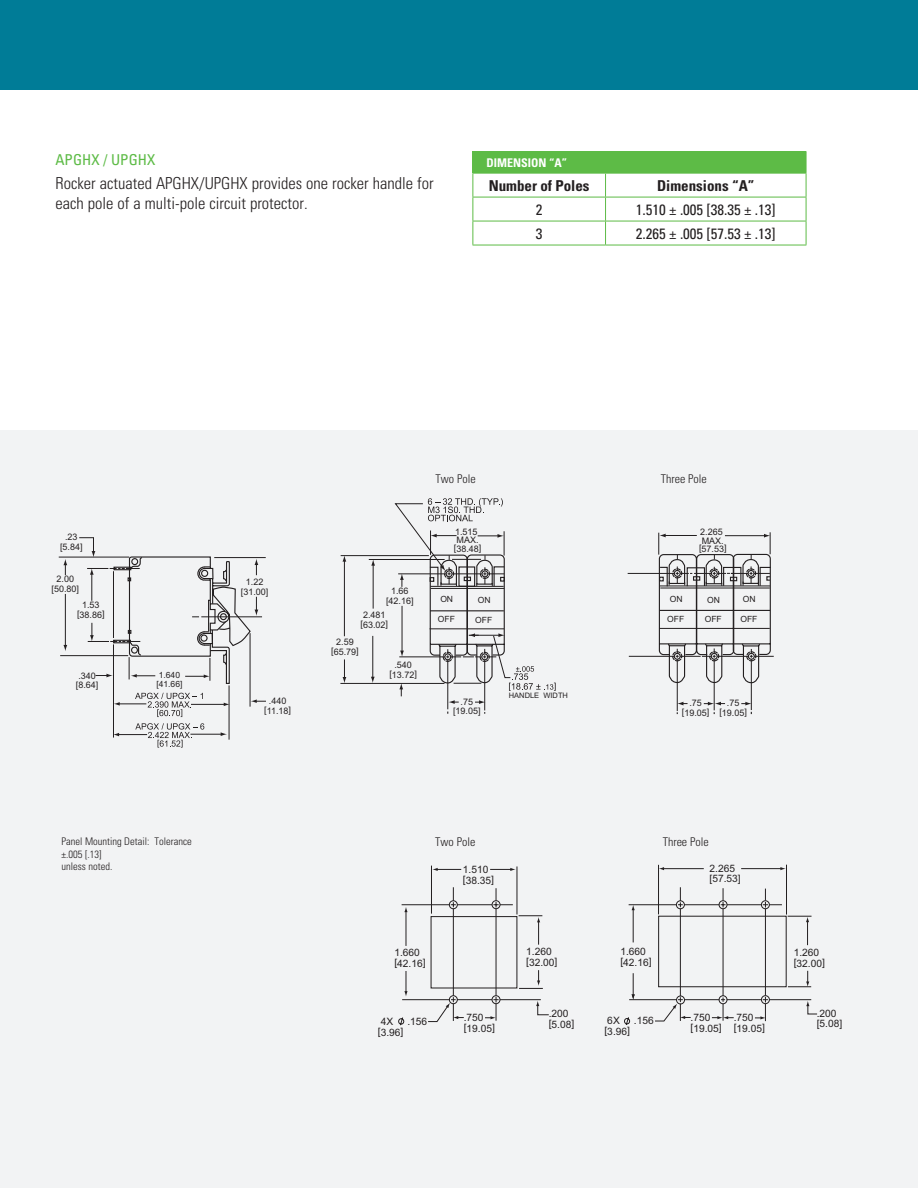
<style>
.page{position:relative;width:918px;height:1188px;background:#fff}
.page>*{position:absolute;margin:0;border:0;box-sizing:border-box;transform-origin:0 0}
.t1{font:300 condensed 16.5px/19.8px "Univers";color:#231f20}
.t2{font:condensed 15px "Univers";color:#231f20}
.t3{font:700 condensed 15px "Univers";color:#231f20}
.t4{font:condensed 15px "Univers";color:#5dbb46}
.t5{font:300 condensed 12px "Univers";color:#231f20}
.t6{font:700 condensed 12px "Univers";color:#fff}
.t7{font:300 condensed 10.5px/12.6px "Univers";color:#231f20}
.t8{font:10.2px/10.8px "Arial";color:#231f20}
.t9{font:9px/9.8px "Arial";color:#231f20;text-align:center}
.t10{font:8.55px/9.3px "Arial";color:#231f20}
.t11{font:7.5px "Arial";color:#231f20}
</style>
<div class="page">
<div style="left:0;top:431px;width:918px;height:757px;background:#f2f3f4"></div>
<div style="left:0;top:0;width:918px;height:90px;background:#007c97"></div>
<hr style="left:113px;top:644px;width:1px;height:94px;background:#231f20">
<hr style="left:191px;top:704px;width:34px;height:1px;background:#231f20">
<svg style="left:224px;top:703px;width:5px;height:3px"></svg>
<svg style="left:114px;top:693px;width:89px;height:24px"></svg>
<hr style="left:250px;top:633px;width:1px;height:74px;background:#231f20">
<hr style="left:229px;top:685px;width:1px;height:55px;background:#231f20">
<hr style="left:190px;top:734px;width:32px;height:1px;background:#231f20">
<svg style="left:221px;top:732px;width:6px;height:4px"></svg>
<svg style="left:251px;top:699px;width:15px;height:4px"></svg>
<svg style="left:113px;top:723px;width:91px;height:25px"></svg>
<svg style="left:58px;top:537px;width:208px;height:148px"></svg>
<hr style="left:453px;top:909px;width:1px;height:87px;background:#231f20">
<hr style="left:402px;top:904px;width:48px;height:1px;background:#231f20">
<hr style="left:496px;top:909px;width:1px;height:87px;background:#231f20">
<svg style="left:448px;top:887px;width:65px;height:23px"></svg>
<hr style="left:500px;top:999px;width:41px;height:1px;background:#231f20">
<hr style="left:402px;top:999px;width:48px;height:1px;background:#231f20">
<hr style="left:431px;top:866px;width:1px;height:48px;background:#231f20">
<hr style="left:517px;top:866px;width:1px;height:49px;background:#231f20">
<hr style="left:406px;top:911px;width:1px;height:35px;background:#231f20">
<svg style="left:404px;top:971px;width:4px;height:25px"></svg>
<svg style="left:432px;top:868px;width:29px;height:3px"></svg>
<svg style="left:490px;top:868px;width:26px;height:3px"></svg>
<svg style="left:519px;top:915px;width:23px;height:30px"></svg>
<svg style="left:519px;top:970px;width:24px;height:19px"></svg>
<svg style="left:536px;top:1001px;width:13px;height:14px"></svg>
<svg style="left:398px;top:1017px;width:6px;height:9px"></svg>
<svg style="left:427px;top:995px;width:74px;height:27px"></svg>
<hr style="left:447px;top:660px;width:1px;height:49px;background:#231f20">
<hr style="left:484px;top:660px;width:1px;height:50px;background:#231f20">
<hr style="left:340px;top:683px;width:105px;height:1px;background:#231f20">
<svg style="left:343px;top:659px;width:3px;height:24px"></svg>
<hr style="left:372px;top:636px;width:1px;height:42px;background:#231f20">
<svg style="left:371px;top:677px;width:4px;height:6px"></svg>
<hr style="left:369px;top:559px;width:76px;height:1px;background:#231f20">
<hr style="left:373px;top:564px;width:1px;height:45px;background:#231f20">
<svg style="left:371px;top:560px;width:4px;height:6px"></svg>
<hr style="left:341px;top:555px;width:88px;height:1px;background:#231f20">
<hr style="left:344px;top:560px;width:1px;height:76px;background:#231f20">
<svg style="left:343px;top:555px;width:3px;height:7px"></svg>
<svg style="left:394px;top:498px;width:162px;height:206px"></svg>
<div style="left:481px;top:653px;width:7px;height:7px;border:1px solid #231f20;border-radius:50%"></div>
<div style="left:480px;top:652px;width:10px;height:10px;border:1px dashed #231f20;border-radius:50%"></div>
<div style="left:458px;top:566px;width:17px;height:21px;border:1px solid #231f20"></div>
<hr style="left:629px;top:656px;width:45px;height:1px;background:#231f20">
<hr style="left:677px;top:659px;width:1px;height:52px;background:#231f20">
<hr style="left:628px;top:573px;width:46px;height:1px;background:#231f20">
<hr style="left:714px;top:659px;width:1px;height:51px;background:#231f20">
<hr style="left:751px;top:659px;width:1px;height:51px;background:#231f20">
<svg style="left:677px;top:702px;width:11px;height:3px"></svg>
<svg style="left:704px;top:702px;width:21px;height:4px"></svg>
<svg style="left:741px;top:702px;width:11px;height:4px"></svg>
<svg style="left:658px;top:532px;width:116px;height:152px"></svg>
<div style="left:658px;top:916px;width:129px;height:71px;border:1px solid #231f20"></div>
<hr style="left:680px;top:909px;width:1px;height:87px;background:#231f20">
<hr style="left:727px;top:904px;width:34px;height:1px;background:#231f20">
<hr style="left:629px;top:904px;width:48px;height:1px;background:#231f20">
<hr style="left:723px;top:909px;width:1px;height:87px;background:#231f20">
<svg style="left:675px;top:887px;width:53px;height:23px"></svg>
<hr style="left:769px;top:999px;width:42px;height:1px;background:#231f20">
<hr style="left:727px;top:999px;width:34px;height:1px;background:#231f20">
<hr style="left:629px;top:999px;width:48px;height:1px;background:#231f20">
<hr style="left:658px;top:865px;width:1px;height:49px;background:#231f20">
<hr style="left:633px;top:909px;width:1px;height:33px;background:#231f20">
<svg style="left:632px;top:905px;width:3px;height:5px"></svg>
<svg style="left:632px;top:973px;width:3px;height:27px"></svg>
<hr style="left:663px;top:868px;width:41px;height:1px;background:#231f20">
<hr style="left:741px;top:868px;width:40px;height:1px;background:#231f20">
<svg style="left:780px;top:867px;width:6px;height:3px"></svg>
<hr style="left:786px;top:865px;width:1px;height:50px;background:#231f20">
<svg style="left:788px;top:916px;width:24px;height:29px"></svg>
<svg style="left:788px;top:971px;width:23px;height:16px"></svg>
<svg style="left:806px;top:1001px;width:12px;height:14px"></svg>
<svg style="left:624px;top:1017px;width:6px;height:8px"></svg>
<svg style="left:654px;top:995px;width:80px;height:27px"></svg>
<svg style="left:755px;top:889px;width:27px;height:132px"></svg>
<div style="left:473px;top:152px;width:333px;height:21px;background:#5dbb46"></div>
<hr style="left:472px;top:151px;width:134px;height:1px;background:#5dbb46">
<hr style="left:606px;top:151px;width:200px;height:1px;background:#5dbb46">
<svg style="left:472px;top:152px;width:1px;height:93px"></svg>
<hr style="left:472px;top:173px;width:134px;height:1px;background:#5dbb46">
<hr style="left:606px;top:173px;width:200px;height:1px;background:#5dbb46">
<svg style="left:605px;top:174px;width:1px;height:71px"></svg>
<svg style="left:806px;top:152px;width:1px;height:93px"></svg>
<hr style="left:472px;top:197px;width:134px;height:1px;background:#5dbb46">
<hr style="left:606px;top:197px;width:200px;height:1px;background:#5dbb46">
<hr style="left:472px;top:221px;width:134px;height:1px;background:#5dbb46">
<hr style="left:606px;top:221px;width:200px;height:1px;background:#5dbb46">
<hr style="left:472px;top:245px;width:134px;height:1px;background:#5dbb46">
<hr style="left:606px;top:245px;width:200px;height:1px;background:#5dbb46">
<p class="t4" style="left:56px;top:150px;width:101px">APGHX / UPGHX</p>
<p class="t1" style="left:56px;top:173px;width:380px">Rocker actuated APGHX/UPGHX provides one rocker handle for each pole of a multi-pole circuit protector.</p>
<p class="t6" style="left:486px;top:156px;width:82px">DIMENSION “A”</p>
<p class="t3" style="left:489px;top:177px;width:102px">Number of Poles</p>
<p class="t3" style="left:657px;top:177px;width:99px">Dimensions “A”</p>
<p class="t2" style="left:536px;top:200px;width:8px">2</p>
<p class="t2" style="left:636px;top:200px;width:141px">1.510 ± .005 [38.35 ± .13]</p>
<p class="t2" style="left:536px;top:224px;width:8px">3</p>
<p class="t2" style="left:636px;top:224px;width:141px">2.265 ± .005 [57.53 ± .13]</p>
<p class="t9" style="left:60px;top:533px;width:24px">.23 [5.84]</p>
<p class="t9" style="left:52px;top:574px;width:29px">2.00 [50.80]</p>
<p class="t9" style="left:77px;top:600px;width:29px">1.53 [38.86]</p>
<p class="t9" style="left:76px;top:671px;width:24px;text-align:left">.340 [8.64]</p>
<p class="t10" style="left:156px;top:671px;width:28px">1.640 [41.66]</p>
<p class="t7" style="left:62px;top:835px;width:132px">Panel Mounting Detail: Tolerance ±.005 [.13]</p>
<p class="t7" style="left:62px;top:860px;width:52px">unless noted.</p>
<p class="t9" style="left:241px;top:577px;width:29px">1.22 [31.00]</p>
<p class="t9" style="left:264px;top:696px;width:28px">.440 [11.18]</p>
<p class="t9" style="left:386px;top:586px;width:29px">1.66 [42.16]</p>
<p class="t9" style="left:361px;top:610px;width:29px;text-align:left">2.481 [63.02]</p>
<p class="t9" style="left:331px;top:637px;width:29px">2.59 [65.79]</p>
<p class="t9" style="left:389px;top:660px;width:29px">.540 [13.72]</p>
<p class="t5" style="left:436px;top:471px;width:42px">Two Pole</p>
<p class="t5" style="left:661px;top:471px;width:48px">Three Pole</p>
<p class="t9" style="left:454px;top:528px;width:29px;line-height:8.2px">1.515<br>MAX. [38.48]</p>
<p class="t9" style="left:699px;top:528px;width:29px;line-height:8.2px">2.265<br>MAX. [57.53]</p>
<p class="t10" style="left:440px;top:595px;width:14px">ON</p>
<p class="t10" style="left:478px;top:595px;width:14px">ON</p>
<p class="t10" style="left:670px;top:594px;width:14px">ON</p>
<p class="t10" style="left:707px;top:595px;width:14px">ON</p>
<p class="t10" style="left:743px;top:594px;width:14px">ON</p>
<p class="t10" style="left:438px;top:615px;width:19px">OFF</p>
<p class="t10" style="left:475px;top:615px;width:19px">OFF</p>
<p class="t10" style="left:667px;top:614px;width:19px">OFF</p>
<p class="t10" style="left:705px;top:615px;width:19px">OFF</p>
<p class="t10" style="left:740px;top:614px;width:19px">OFF</p>
<p class="t9" style="left:453px;top:697px;width:29px">.75 [19.05]</p>
<p class="t11" style="left:509px;top:691px;width:61px">HANDLE WIDTH</p>
<p class="t9" style="left:682px;top:698px;width:29px">.75 [19.05]</p>
<p class="t9" style="left:719px;top:698px;width:29px">.75 [19.05]</p>
<p class="t5" style="left:435px;top:834px;width:42px">Two Pole</p>
<p class="t5" style="left:663px;top:835px;width:48px">Three Pole</p>
<p class="t8" style="left:463px;top:864px;width:33px">1.510 [38.35]</p>
<p class="t8" style="left:710px;top:863px;width:33px">2.265 [57.53]</p>
<p class="t8" style="left:394px;top:947px;width:33px">1.660 [42.16]</p>
<p class="t8" style="left:526px;top:946px;width:33px">1.260 [32.00]</p>
<p class="t8" style="left:620px;top:946px;width:33px">1.660 [42.16]</p>
<p class="t8" style="left:794px;top:947px;width:33px">1.260 [32.00]</p>
<p class="t8" style="left:381px;top:1016px;width:14px">4X</p>
<p class="t8" style="left:407px;top:1016px;width:21px">.156</p>
<p class="t8" style="left:378px;top:1027px;width:27px">[3.96]</p>
<p class="t8" style="left:464px;top:1012px;width:33px">.750 [19.05]</p>
<p class="t8" style="left:549px;top:1008px;width:27px">.200 [5.08]</p>
<p class="t8" style="left:607px;top:1015px;width:14px">6X</p>
<p class="t8" style="left:634px;top:1015px;width:21px">.156</p>
<p class="t8" style="left:604px;top:1026px;width:27px">[3.96]</p>
<p class="t8" style="left:691px;top:1012px;width:33px">.750 [19.05]</p>
<p class="t8" style="left:734px;top:1012px;width:33px">.750 [19.05]</p>
<p class="t8" style="left:817px;top:1008px;width:27px">.200 [5.08]</p>
</div>
